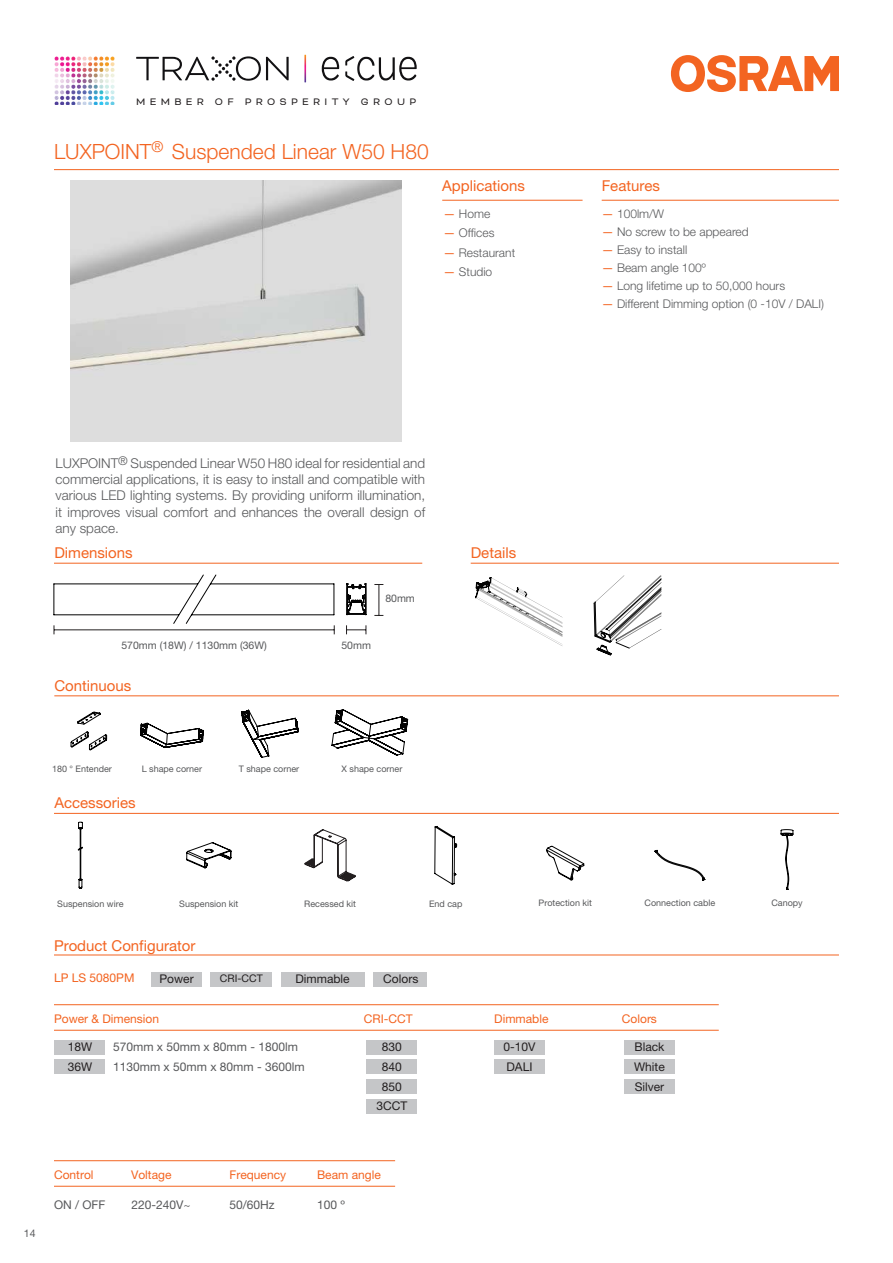
<style>
.page{position:relative;width:893px;height:1263px;background:#fff}
.page>*{position:absolute;margin:0;border:0;box-sizing:border-box;transform-origin:0 0}
.t1{font:300 21px "Helvetica Neue LT Pro";color:#f36421}
.t2{font:15px "Helvetica Neue LT Pro";color:#f36421}
.t3{font:300 13.5px/16.2px "Helvetica Neue LT Pro";color:#57585a;text-align:justify}
.t4{font:300 12px "Helvetica Neue LT Pro";color:#57585a}
.t5{font:12px "Helvetica Neue LT Pro";color:#f36421}
.t6{font:12px "Helvetica Neue LT Pro";color:#57585a}
.t7{font:12px "Helvetica Neue LT Pro";color:#231f20}
.t8{font:10.95px "Bicyclette";letter-spacing:.4em;color:#231f20}
.t9{font:10.5px "Helvetica Neue LT Pro";color:#57585a}
.t10{font:10.5px "Helvetica Neue LT Pro";color:#231f20}
.t11{font:9px "Helvetica Neue LT Pro";color:#57585a}
.s1{font-weight:400;color:#f36421}
</style>
<div class="page">
<svg style="left:671px;top:55px;width:168px;height:37px"></svg>
<svg style="left:136px;top:56px;width:153px;height:25px"></svg>
<svg style="left:304px;top:55px;width:2px;height:27px"></svg>
<svg style="left:322px;top:57px;width:17px;height:24px"></svg>
<svg style="left:345px;top:56px;width:72px;height:25px"></svg>
<img style="left:55px;top:56px;width:59px;height:49px">
<img style="left:71px;top:181px;width:331px;height:261px">
<div style="left:151px;top:972px;width:51px;height:14px;background:#c5c6c8"></div>
<div style="left:55px;top:1040px;width:50px;height:14px;background:#c5c6c8"></div>
<div style="left:367px;top:1040px;width:50px;height:14px;background:#c5c6c8"></div>
<div style="left:624px;top:1040px;width:51px;height:14px;background:#c5c6c8"></div>
<div style="left:494px;top:1040px;width:51px;height:14px;background:#c5c6c8"></div>
<div style="left:55px;top:1059px;width:50px;height:15px;background:#c5c6c8"></div>
<div style="left:367px;top:1059px;width:50px;height:15px;background:#c5c6c8"></div>
<div style="left:624px;top:1059px;width:51px;height:15px;background:#c5c6c8"></div>
<div style="left:494px;top:1059px;width:51px;height:15px;background:#c5c6c8"></div>
<div style="left:367px;top:1079px;width:50px;height:14px;background:#c5c6c8"></div>
<div style="left:624px;top:1079px;width:51px;height:14px;background:#c5c6c8"></div>
<div style="left:367px;top:1099px;width:50px;height:14px;background:#c5c6c8"></div>
<div style="left:210px;top:972px;width:62px;height:14px;background:#c5c6c8"></div>
<div style="left:281px;top:972px;width:84px;height:14px;background:#c5c6c8"></div>
<div style="left:374px;top:972px;width:53px;height:14px;background:#c5c6c8"></div>
<hr style="left:54px;top:169px;width:785px;height:1px;background:#f36421">
<hr style="left:54px;top:1004px;width:665px;height:1px;background:#f36421">
<hr style="left:54px;top:1160px;width:341px;height:1px;background:#f36421">
<hr style="left:54px;top:1030px;width:665px;height:1px;background:#f36421">
<hr style="left:54px;top:1186px;width:341px;height:1px;background:#f36421">
<hr style="left:54px;top:954px;width:785px;height:1px;background:#f36421">
<hr style="left:442px;top:200px;width:141px;height:1px;background:#f36421">
<hr style="left:602px;top:200px;width:237px;height:1px;background:#f36421">
<hr style="left:54px;top:563px;width:368px;height:1px;background:#f36421">
<hr style="left:471px;top:563px;width:368px;height:1px;background:#f36421">
<hr style="left:54px;top:695px;width:785px;height:1px;background:#f36421">
<hr style="left:54px;top:813px;width:785px;height:1px;background:#f36421">
<hr style="left:379px;top:584px;width:1px;height:31px;background:#231f20">
<svg style="left:78px;top:822px;width:5px;height:67px"></svg>
<svg style="left:186px;top:842px;width:45px;height:26px"></svg>
<svg style="left:305px;top:829px;width:51px;height:52px"></svg>
<svg style="left:546px;top:846px;width:38px;height:34px"></svg>
<svg style="left:655px;top:850px;width:50px;height:30px"></svg>
<svg style="left:781px;top:829px;width:12px;height:61px"></svg>
<svg style="left:594px;top:575px;width:67px;height:80px"></svg>
<svg style="left:54px;top:575px;width:281px;height:59px"></svg>
<svg style="left:346px;top:583px;width:20px;height:32px"></svg>
<svg style="left:346px;top:625px;width:21px;height:9px"></svg>
<svg style="left:71px;top:712px;width:36px;height:38px"></svg>
<svg style="left:140px;top:723px;width:63px;height:25px"></svg>
<svg style="left:241px;top:710px;width:58px;height:48px"></svg>
<svg style="left:332px;top:709px;width:76px;height:46px"></svg>
<svg style="left:475px;top:577px;width:87px;height:69px"></svg>
<svg style="left:434px;top:826px;width:23px;height:58px"></svg>
<p class="t8" style="left:136px;top:95px;width:281px">MEMBER OF PROSPERITY GROUP</p>
<h1 class="t1" style="left:54px;top:139px;width:376px">LUXPOINT<sup>®</sup> Suspended Linear W50 H80</h1>
<p class="t2" style="left:442px;top:177px;width:84px">Applications</p>
<p class="t4" style="left:444px;top:206px;width:48px"><span class="s1">—</span> Home</p>
<p class="t4" style="left:444px;top:226px;width:52px"><span class="s1">—</span> Offices</p>
<p class="t4" style="left:444px;top:245px;width:73px"><span class="s1">—</span> Restaurant</p>
<p class="t4" style="left:444px;top:265px;width:50px"><span class="s1">—</span> Studio</p>
<p class="t2" style="left:602px;top:177px;width:60px">Features</p>
<p class="t4" style="left:602px;top:206px;width:64px"><span class="s1">—</span> 100lm/W</p>
<p class="t4" style="left:602px;top:224px;width:148px"><span class="s1">—</span> No screw to be appeared</p>
<p class="t4" style="left:602px;top:242px;width:87px"><span class="s1">—</span> Easy to install</p>
<p class="t4" style="left:602px;top:260px;width:106px"><span class="s1">—</span> Beam angle 100º</p>
<p class="t4" style="left:602px;top:278px;width:185px"><span class="s1">—</span> Long lifetime up to 50,000 hours</p>
<p class="t4" style="left:602px;top:296px;width:224px"><span class="s1">—</span> Different Dimming option (0 -10V / DALI)</p>
<p class="t3" style="left:56px;top:455px;width:371px">LUXPOINT<sup>®</sup> Suspended Linear W50 H80 ideal for residential and commercial applications, it is easy to install and compatible with various LED lighting systems. By providing uniform illumination, it improves visual comfort and enhances the overall design of any space.</p>
<p class="t2" style="left:54px;top:544px;width:80px">Dimensions</p>
<p class="t2" style="left:471px;top:544px;width:47px">Details</p>
<p class="t9" style="left:385px;top:592px;width:31px">80mm</p>
<p class="t9" style="left:121px;top:638px;width:147px">570mm (18W) / 1130mm (36W)</p>
<p class="t9" style="left:341px;top:638px;width:31px">50mm</p>
<p class="t2" style="left:54px;top:676px;width:78px">Continuous</p>
<p class="t11" style="left:52px;top:764px;width:61px">180 ° Entender</p>
<p class="t11" style="left:142px;top:764px;width:62px">L shape corner</p>
<p class="t11" style="left:239px;top:764px;width:62px">T shape corner</p>
<p class="t11" style="left:342px;top:764px;width:62px">X shape corner</p>
<p class="t2" style="left:54px;top:794px;width:83px">Accessories</p>
<p class="t11" style="left:57px;top:899px;width:68px">Suspension wire</p>
<p class="t11" style="left:179px;top:899px;width:61px">Suspension kit</p>
<p class="t11" style="left:304px;top:899px;width:53px">Recessed kit</p>
<p class="t11" style="left:429px;top:899px;width:35px">End cap</p>
<p class="t11" style="left:539px;top:897px;width:55px">Protection kit</p>
<p class="t11" style="left:644px;top:897px;width:72px">Connection cable</p>
<p class="t11" style="left:771px;top:897px;width:33px">Canopy</p>
<p class="t2" style="left:54px;top:937px;width:143px">Product Configurator</p>
<p class="t7" style="left:159px;top:972px;width:36px">Power</p>
<p class="t5" style="left:54px;top:970px;width:82px">LP LS 5080PM</p>
<p class="t5" style="left:54px;top:1011px;width:107px">Power &amp; Dimension</p>
<p class="t10" style="left:220px;top:972px;width:44px">CRI-CCT</p>
<p class="t7" style="left:295px;top:972px;width:56px">Dimmable</p>
<p class="t7" style="left:383px;top:972px;width:37px">Colors</p>
<p class="t5" style="left:364px;top:1011px;width:50px">CRI-CCT</p>
<p class="t5" style="left:494px;top:1011px;width:56px">Dimmable</p>
<p class="t5" style="left:622px;top:1011px;width:37px">Colors</p>
<p class="t7" style="left:68px;top:1040px;width:26px">18W</p>
<p class="t6" style="left:113px;top:1040px;width:186px">570mm x 50mm x 80mm - 1800lm</p>
<p class="t7" style="left:382px;top:1040px;width:22px">830</p>
<p class="t7" style="left:503px;top:1040px;width:34px">0-10V</p>
<p class="t7" style="left:634px;top:1040px;width:31px">Black</p>
<p class="t7" style="left:68px;top:1059px;width:26px">36W</p>
<p class="t6" style="left:113px;top:1059px;width:193px">1130mm x 50mm x 80mm - 3600lm</p>
<p class="t7" style="left:382px;top:1059px;width:22px">840</p>
<p class="t7" style="left:506px;top:1059px;width:28px">DALI</p>
<p class="t7" style="left:634px;top:1059px;width:32px">White</p>
<p class="t7" style="left:382px;top:1079px;width:22px">850</p>
<p class="t7" style="left:635px;top:1079px;width:31px">Silver</p>
<p class="t7" style="left:376px;top:1099px;width:32px">3CCT</p>
<p class="t9" style="left:24px;top:1227px;width:13px">14</p>
<p class="t5" style="left:54px;top:1167px;width:41px">Control</p>
<p class="t5" style="left:131px;top:1167px;width:42px">Voltage</p>
<p class="t5" style="left:229px;top:1167px;width:58px">Frequency</p>
<p class="t5" style="left:317px;top:1167px;width:65px">Beam angle</p>
<p class="t6" style="left:54px;top:1197px;width:53px">ON / OFF</p>
<p class="t6" style="left:132px;top:1197px;width:61px">220-240V~</p>
<p class="t6" style="left:229px;top:1197px;width:47px">50/60Hz</p>
<p class="t6" style="left:317px;top:1197px;width:29px">100 º</p>
</div>
